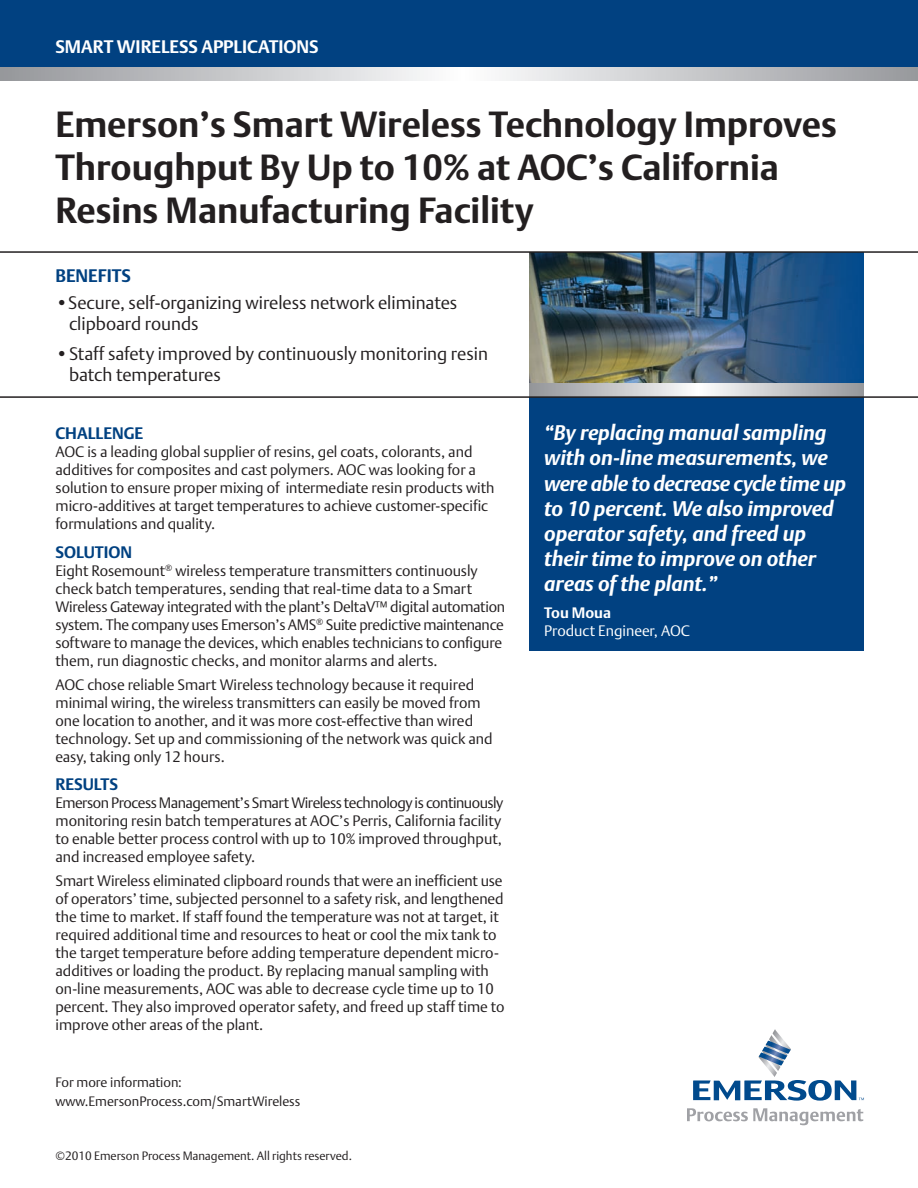
<style>
.page{position:relative;width:918px;height:1188px;background:#fff}
.page>*{position:absolute;margin:0;border:0;box-sizing:border-box;transform-origin:0 0}
.t1{font:700 36px/43.2px "DTL Argo T";color:#231f20}
.t2{font:italic 700 21px/25.2px "DTL Argo T";color:#fff}
.t3{font:18px/21px "DTL Argo T Light";color:#231f20}
.t4{font:700 18px "DTL Argo T";color:#fff}
.t5{font:700 18px "DTL Argo T";color:#014181}
.t6{font:700 16.5px "DTL Argo T";color:#014181}
.t7{font:15px/18px "DTL Argo T Light";color:#231f20}
.t8{font:15px "DTL Argo T Light";color:#fff}
.t9{font:700 15px "DTL Argo T";color:#fff}
.t10{font:13.5px/19px "DTL Argo T Light";color:#231f20}
.t11{font:12px "DTL Argo T Light";color:#231f20}
</style>
<div class="page">
<div style="left:529px;top:397px;width:335px;height:254px;background:#014181"></div>
<img style="left:529px;top:253px;width:335px;height:130px">
<div style="left:0;top:0;width:918px;height:69px;background:#014181"></div>
<svg style="left:0;top:68px;width:918px;height:13px;background:#c8c9cc"></svg>
<svg style="left:693px;top:1029px;width:171px;height:72px"></svg>
<svg style="left:687px;top:1108px;width:176px;height:17px"></svg>
<hr style="left:0;top:251px;width:918px;height:2px;background:#231f20">
<svg style="left:529px;top:383px;width:335px;height:13px;background:#c7c8cb"></svg>
<hr style="left:0;top:396px;width:918px;height:2px;background:#231f20">
<p class="t4" style="left:56px;top:39px;width:265px">SMART WIRELESS APPLICATIONS</p>
<h1 class="t1" style="left:56px;top:105px;width:783px">Emerson’s Smart Wireless Technology Improves<br>Throughput By Up to 10% at AOC’s California<br>Resins Manufacturing Facility</h1>
<p class="t5" style="left:56px;top:268px;width:77px">BENEFITS</p>
<p class="t3" style="left:69px;top:294px;width:390px;text-indent:-14px">•Secure, self-organizing wireless network eliminates clipboard rounds</p>
<p class="t3" style="left:69px;top:345px;width:421px;text-indent:-14px">•Staff safety improved by continuously monitoring resin batch temperatures</p>
<p class="t6" style="left:56px;top:426px;width:89px">CHALLENGE</p>
<p class="t7" style="left:56px;top:444px;width:441px">AOC is a leading global supplier of resins, gel coats, colorants, and additives for composites and cast polymers. AOC was looking for a solution to ensure proper mixing of intermediate resin products with micro-additives at target temperatures to achieve customer-specific formulations and quality.</p>
<p class="t6" style="left:56px;top:545px;width:78px">SOLUTION</p>
<p class="t7" style="left:55px;top:562px;width:451px">Eight Rosemount<sup>®</sup> wireless temperature transmitters continuously check batch temperatures, sending that real-time data to a Smart Wireless Gateway integrated with the plant’s DeltaV™ digital automation system. The company uses Emerson’s AMS<sup>®</sup> Suite predictive maintenance software to manage the devices, which enables technicians to configure them, run diagnostic checks, and monitor alarms and alerts.</p>
<p class="t7" style="left:55px;top:676px;width:439px">AOC chose reliable Smart Wireless technology because it required minimal wiring, the wireless transmitters can easily be moved from one location to another, and it was more cost-effective than wired technology. Set up and commissioning of the network was quick and easy, taking only 12 hours.</p>
<p class="t6" style="left:56px;top:777px;width:64px">RESULTS</p>
<p class="t7" style="left:56px;top:795px;width:449px">Emerson Process Management’s Smart Wireless technology is continuously monitoring resin batch temperatures at AOC’s Perris, California facility to enable better process control with up to 10% improved throughput, and increased employee safety.</p>
<p class="t7" style="left:56px;top:873px;width:451px">Smart Wireless eliminated clipboard rounds that were an inefficient use of operators’ time, subjected personnel to a safety risk, and lengthened the time to market. If staff found the temperature was not at target, it required additional time and resources to heat or cool the mix tank to the target temperature before adding temperature dependent micro&shy;additives or loading the product. By replacing manual sampling with on-line measurements, AOC was able to decrease cycle time up to 10 percent. They also improved operator safety, and freed up staff time to improve other areas of the plant.</p>
<p class="t10" style="left:56px;top:1073px;width:246px">For more information: www.EmersonProcess.com/SmartWireless</p>
<p class="t11" style="left:56px;top:1151px;width:298px">©2010 Emerson Process Management. All rights reserved.</p>
<h2 class="t2" style="left:544px;top:422px;width:303px">“By replacing manual sampling with on-line measurements, we were able to decrease cycle time up to 10 percent. We also improved operator safety, and freed up their time to improve on other areas of the plant.”</h2>
<p class="t9" style="left:544px;top:607px;width:68px">Tou Moua</p>
<p class="t8" style="left:544px;top:625px;width:147px">Product Engineer, AOC</p>
</div>
